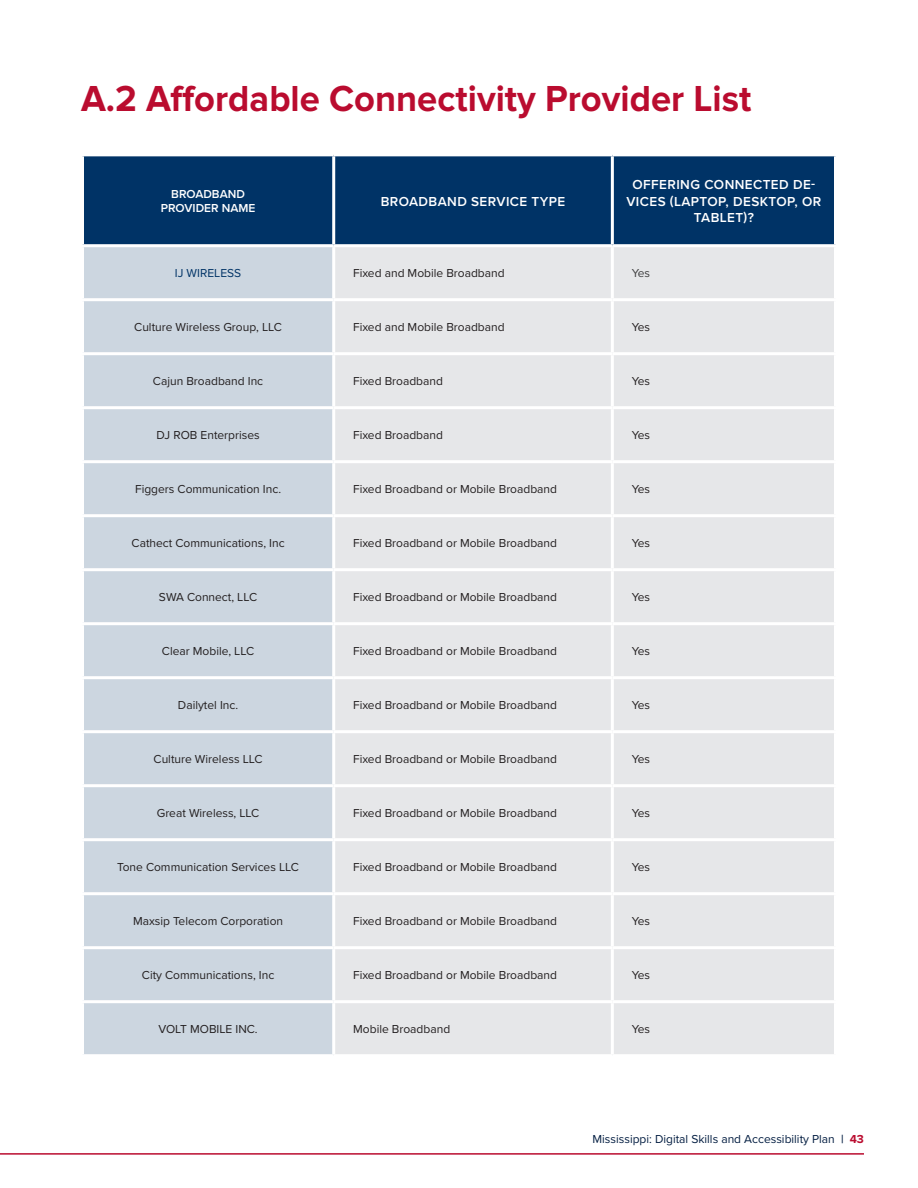
<style>
.page{position:relative;width:918px;height:1188px;background:#fff}
.page>*{position:absolute;margin:0;border:0;box-sizing:border-box;transform-origin:0 0}
.Body{font:700 37.5px "Proxima Nova";color:#ba0c2f}
.t1{font:600 13.5px/16.2px "Proxima Nova";letter-spacing:.03em;color:#fff;text-align:center}
.t2{font:12px "Proxima Nova";color:#231f20}
.t3{font:12px "Proxima Nova";color:#041e42}
.t4{font:600 12px "Proxima Nova";color:#fff}
.t5{font:12px "Proxima Nova";color:#036}
.t6{font:12px "Proxima Nova";color:#3e3e3f}
.s1{font-weight:600}
.s2{font-weight:700;color:#ba0c2f}
</style>
<div class="page">
<hr style="left:0;top:1153px;width:864px;height:2px;background:#ba0c2f">
<div style="left:84px;top:156px;width:750px;height:88px;background:#036"></div>
<div style="left:84px;top:247px;width:248px;height:807px;background:#ccd6e0"></div>
<div style="left:335px;top:247px;width:499px;height:807px;background:#e6e7e9"></div>
<hr style="left:332px;top:156px;width:3px;height:88px;background:#fff">
<hr style="left:611px;top:156px;width:3px;height:88px;background:#fff">
<hr style="left:611px;top:247px;width:3px;height:51px;background:#fff">
<hr style="left:81px;top:298px;width:253px;height:3px;background:#fff">
<hr style="left:334px;top:298px;width:278px;height:3px;background:#fff">
<hr style="left:612px;top:298px;width:225px;height:3px;background:#fff">
<hr style="left:611px;top:301px;width:3px;height:51px;background:#fff">
<hr style="left:81px;top:352px;width:253px;height:3px;background:#fff">
<hr style="left:334px;top:352px;width:278px;height:3px;background:#fff">
<hr style="left:612px;top:352px;width:225px;height:3px;background:#fff">
<hr style="left:611px;top:355px;width:3px;height:51px;background:#fff">
<hr style="left:81px;top:406px;width:253px;height:3px;background:#fff">
<hr style="left:334px;top:406px;width:278px;height:3px;background:#fff">
<hr style="left:612px;top:406px;width:225px;height:3px;background:#fff">
<hr style="left:611px;top:409px;width:3px;height:51px;background:#fff">
<hr style="left:81px;top:460px;width:253px;height:3px;background:#fff">
<hr style="left:334px;top:460px;width:278px;height:3px;background:#fff">
<hr style="left:612px;top:460px;width:225px;height:3px;background:#fff">
<hr style="left:611px;top:463px;width:3px;height:51px;background:#fff">
<hr style="left:81px;top:514px;width:253px;height:3px;background:#fff">
<hr style="left:334px;top:514px;width:278px;height:3px;background:#fff">
<hr style="left:612px;top:514px;width:225px;height:3px;background:#fff">
<hr style="left:611px;top:517px;width:3px;height:51px;background:#fff">
<hr style="left:81px;top:568px;width:253px;height:3px;background:#fff">
<hr style="left:334px;top:568px;width:278px;height:3px;background:#fff">
<hr style="left:612px;top:568px;width:225px;height:3px;background:#fff">
<hr style="left:611px;top:571px;width:3px;height:51px;background:#fff">
<hr style="left:81px;top:622px;width:253px;height:3px;background:#fff">
<hr style="left:334px;top:622px;width:278px;height:3px;background:#fff">
<hr style="left:612px;top:622px;width:225px;height:3px;background:#fff">
<hr style="left:611px;top:625px;width:3px;height:51px;background:#fff">
<hr style="left:81px;top:676px;width:253px;height:3px;background:#fff">
<hr style="left:334px;top:676px;width:278px;height:3px;background:#fff">
<hr style="left:612px;top:676px;width:225px;height:3px;background:#fff">
<hr style="left:611px;top:679px;width:3px;height:51px;background:#fff">
<hr style="left:81px;top:730px;width:253px;height:3px;background:#fff">
<hr style="left:334px;top:730px;width:278px;height:3px;background:#fff">
<hr style="left:612px;top:730px;width:225px;height:3px;background:#fff">
<hr style="left:611px;top:733px;width:3px;height:51px;background:#fff">
<hr style="left:81px;top:784px;width:253px;height:3px;background:#fff">
<hr style="left:334px;top:784px;width:278px;height:3px;background:#fff">
<hr style="left:612px;top:784px;width:225px;height:3px;background:#fff">
<hr style="left:611px;top:787px;width:3px;height:51px;background:#fff">
<hr style="left:81px;top:838px;width:253px;height:3px;background:#fff">
<hr style="left:334px;top:838px;width:278px;height:3px;background:#fff">
<hr style="left:612px;top:838px;width:225px;height:3px;background:#fff">
<hr style="left:611px;top:841px;width:3px;height:51px;background:#fff">
<hr style="left:81px;top:892px;width:253px;height:3px;background:#fff">
<hr style="left:334px;top:892px;width:278px;height:3px;background:#fff">
<hr style="left:612px;top:892px;width:225px;height:3px;background:#fff">
<hr style="left:611px;top:895px;width:3px;height:51px;background:#fff">
<hr style="left:81px;top:946px;width:253px;height:3px;background:#fff">
<hr style="left:334px;top:946px;width:278px;height:3px;background:#fff">
<hr style="left:612px;top:946px;width:225px;height:3px;background:#fff">
<hr style="left:611px;top:949px;width:3px;height:51px;background:#fff">
<hr style="left:81px;top:1000px;width:253px;height:3px;background:#fff">
<hr style="left:334px;top:1000px;width:278px;height:3px;background:#fff">
<hr style="left:612px;top:1000px;width:225px;height:3px;background:#fff">
<hr style="left:611px;top:1003px;width:3px;height:51px;background:#fff">
<p class="Body" style="left:81px;top:77px;width:672px">A.2 Affordable Connectivity Provider List</p>
<p class="t4" style="left:171px;top:185px;width:75px">BROADBAND</p>
<p class="t4" style="left:161px;top:199px;width:96px">PROVIDER NAME</p>
<p class="t1" style="left:381px;top:193px;width:186px">BROADBAND SERVICE TYPE</p>
<p class="t1" style="left:626px;top:176px;width:196px">OFFERING CONNECTED DE-<br>VICES (LAPTOP, DESKTOP, OR<br>TABLET)?</p>
<p class="t5" style="left:175px;top:264px;width:68px">IJ WIRELESS</p>
<p class="t2" style="left:353px;top:264px;width:153px">Fixed and Mobile Broadband</p>
<p class="t6" style="left:632px;top:264px;width:20px">Yes</p>
<p class="t2" style="left:134px;top:318px;width:149px">Culture Wireless Group, LLC</p>
<p class="t2" style="left:353px;top:318px;width:153px">Fixed and Mobile Broadband</p>
<p class="t2" style="left:632px;top:318px;width:20px">Yes</p>
<p class="t2" style="left:153px;top:372px;width:112px">Cajun Broadband Inc</p>
<p class="t2" style="left:353px;top:372px;width:91px">Fixed Broadband</p>
<p class="t2" style="left:632px;top:372px;width:20px">Yes</p>
<p class="t2" style="left:156px;top:426px;width:105px">DJ ROB Enterprises</p>
<p class="t2" style="left:353px;top:426px;width:91px">Fixed Broadband</p>
<p class="t2" style="left:632px;top:426px;width:20px">Yes</p>
<p class="t2" style="left:135px;top:480px;width:148px">Figgers Communication Inc.</p>
<p class="t2" style="left:353px;top:480px;width:205px">Fixed Broadband or Mobile Broadband</p>
<p class="t2" style="left:632px;top:480px;width:20px">Yes</p>
<p class="t2" style="left:132px;top:534px;width:155px">Cathect Communications, Inc</p>
<p class="t2" style="left:353px;top:534px;width:205px">Fixed Broadband or Mobile Broadband</p>
<p class="t2" style="left:632px;top:534px;width:20px">Yes</p>
<p class="t2" style="left:159px;top:588px;width:100px">SWA Connect, LLC</p>
<p class="t2" style="left:353px;top:588px;width:205px">Fixed Broadband or Mobile Broadband</p>
<p class="t2" style="left:632px;top:588px;width:20px">Yes</p>
<p class="t2" style="left:162px;top:642px;width:94px">Clear Mobile, LLC</p>
<p class="t2" style="left:353px;top:642px;width:205px">Fixed Broadband or Mobile Broadband</p>
<p class="t2" style="left:632px;top:642px;width:20px">Yes</p>
<p class="t2" style="left:178px;top:696px;width:62px">Dailytel Inc.</p>
<p class="t2" style="left:353px;top:696px;width:205px">Fixed Broadband or Mobile Broadband</p>
<p class="t2" style="left:632px;top:696px;width:20px">Yes</p>
<p class="t2" style="left:154px;top:750px;width:111px">Culture Wireless LLC</p>
<p class="t2" style="left:353px;top:750px;width:205px">Fixed Broadband or Mobile Broadband</p>
<p class="t2" style="left:632px;top:750px;width:20px">Yes</p>
<p class="t2" style="left:157px;top:804px;width:104px">Great Wireless, LLC</p>
<p class="t2" style="left:353px;top:804px;width:205px">Fixed Broadband or Mobile Broadband</p>
<p class="t2" style="left:632px;top:804px;width:20px">Yes</p>
<p class="t2" style="left:117px;top:858px;width:183px">Tone Communication Services LLC</p>
<p class="t2" style="left:353px;top:858px;width:205px">Fixed Broadband or Mobile Broadband</p>
<p class="t2" style="left:632px;top:858px;width:20px">Yes</p>
<p class="t2" style="left:133px;top:912px;width:152px">Maxsip Telecom Corporation</p>
<p class="t2" style="left:353px;top:912px;width:205px">Fixed Broadband or Mobile Broadband</p>
<p class="t2" style="left:632px;top:912px;width:20px">Yes</p>
<p class="t2" style="left:142px;top:966px;width:134px">City Communications, Inc</p>
<p class="t2" style="left:353px;top:966px;width:205px">Fixed Broadband or Mobile Broadband</p>
<p class="t2" style="left:632px;top:966px;width:20px">Yes</p>
<p class="t2" style="left:158px;top:1020px;width:101px">VOLT MOBILE INC.</p>
<p class="t2" style="left:353px;top:1020px;width:99px">Mobile Broadband</p>
<p class="t2" style="left:632px;top:1020px;width:20px">Yes</p>
<p class="t3" style="left:593px;top:1130px;width:273px">Mississippi: Digital Skills and Accessibility Plan <span class="s1">|</span> <span class="s2">43</span></p>
</div>
